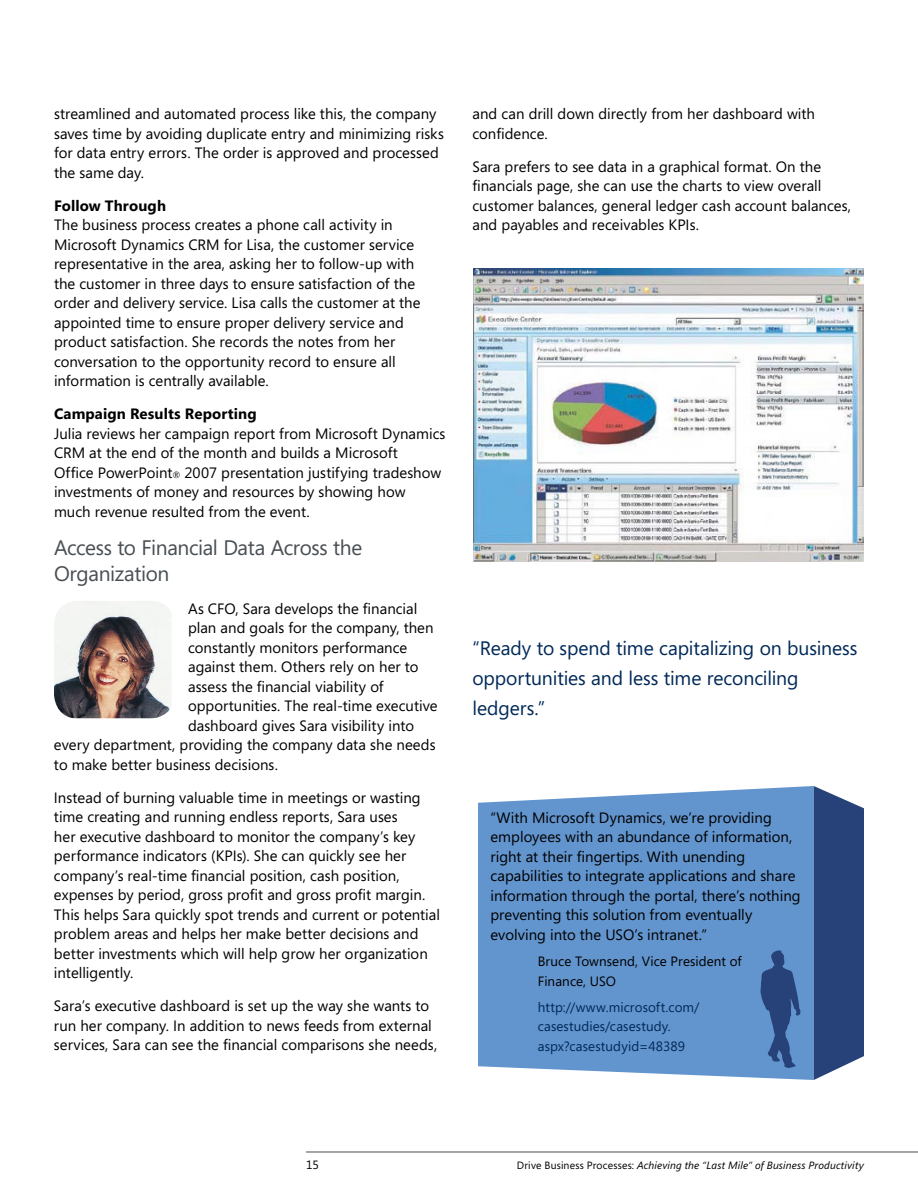
<style>
.page{position:relative;width:918px;height:1188px;background:#fff}
.page>*{position:absolute;margin:0;border:0;box-sizing:border-box;transform-origin:0 0}
.t1{font:21px/25.2px "Segoe";letter-spacing:-.02em;color:#494f54}
.t2{font:19.5px/30px "Segoe";letter-spacing:-.005em;color:#002958}
.t3{font:15px/19.5px "Segoe";color:#000}
.t4{font:13.5px/19.5px "Segoe";letter-spacing:.01em;color:#002958}
.t5{font:13.5px/19.5px "Segoe";letter-spacing:.005em;color:#000}
.t6{font:12px "Segoe";color:#000}
.t7{font:italic 10.5px "Segoe";letter-spacing:.015em;color:#000}
.s1{font-weight:700}
.s2{font-size:9px}
.s3{font-style:normal}
</style>
<div class="page">
<hr style="left:306px;top:1152px;width:612px;height:1px;background:#494f54">
<div style="left:478px;top:786px;width:336px;height:294px;background:#6294cd"></div>
<svg style="left:814px;top:786px;width:50px;height:294px;background:#375082"></svg>
<img style="left:54px;top:601px;width:117px;height:117px">
<svg style="left:760px;top:950px;width:41px;height:119px;background:#436aa1"></svg>
<img style="left:474px;top:268px;width:390px;height:293px">
<p class="t3" style="left:54px;top:104px;width:391px">streamlined and automated process like this, the company saves time by avoiding duplicate entry and minimizing risks for data entry errors. The order is approved and processed the same day.</p>
<p class="t3" style="left:54px;top:195px;width:368px"><span class="s1">Follow Through<br></span>The business process creates a phone call activity in Microsoft Dynamics CRM for Lisa, the customer service representative in the area, asking her to follow-up with the customer in three days to ensure satisfaction of the order and delivery service. Lisa calls the customer at the appointed time to ensure proper delivery service and product satisfaction. She records the notes from her conversation to the opportunity record to ensure all information is centrally available.</p>
<p class="t3" style="left:54px;top:404px;width:393px"><span class="s1">Campaign Results Reporting<br></span>Julia reviews her campaign report from Microsoft Dynamics CRM at the end of the month and builds a Microsoft<br>Office PowerPoint<span class="s2">®</span> 2007 presentation justifying tradeshow investments of money and resources by showing how much revenue resulted from the event.</p>
<p class="t1" style="left:54px;top:535px;width:310px">Access to Financial Data Across the<br>Organization</p>
<p class="t3" style="left:188px;top:598px;width:231px">As CFO, Sara develops the financial</p>
<p class="t3" style="left:188px;top:618px;width:247px">plan and goals for the company, then</p>
<p class="t3" style="left:188px;top:637px;width:221px">constantly monitors performance</p>
<p class="t3" style="left:188px;top:657px;width:232px">against them. Others rely on her to</p>
<p class="t3" style="left:188px;top:676px;width:197px">assess the financial viability of</p>
<p class="t3" style="left:188px;top:696px;width:251px">opportunities. The real-time executive</p>
<p class="t3" style="left:188px;top:715px;width:228px">dashboard gives Sara visibility into</p>
<p class="t3" style="left:54px;top:735px;width:383px">every department, providing the company data she needs</p>
<p class="t3" style="left:54px;top:754px;width:225px">to make better business decisions.</p>
<p class="t3" style="left:54px;top:787px;width:388px">Instead of burning valuable time in meetings or wasting time creating and running endless reports, Sara uses<br>her executive dashboard to monitor the company’s key performance indicators (KPIs). She can quickly see her company’s real-time financial position, cash position, expenses by period, gross profit and gross profit margin.<br>This helps Sara quickly spot trends and current or potential problem areas and helps her make better decisions and better investments which will help grow her organization intelligently.</p>
<p class="t3" style="left:54px;top:996px;width:385px">Sara’s executive dashboard is set up the way she wants to run her company. In addition to news feeds from external services, Sara can see the financial comparisons she needs,</p>
<p class="t3" style="left:472px;top:104px;width:344px">and can drill down directly from her dashboard with confidence.</p>
<p class="t3" style="left:472px;top:156px;width:380px">Sara prefers to see data in a graphical format. On the financials page, she can use the charts to view overall customer balances, general ledger cash account balances, and payables and receivables KPIs.</p>
<p class="t2" style="left:472px;top:633px;width:386px">“Ready to spend time capitalizing on business opportunities and less time reconciling ledgers.”</p>
<p class="t3" style="left:490px;top:807px;width:312px">“With Microsoft Dynamics, we’re providing employees with an abundance of information, right at their fingertips. With unending capabilities to integrate applications and share information through the portal, there’s nothing preventing this solution from eventually evolving into the USO’s intranet.”</p>
<p class="t5" style="left:538px;top:951px;width:206px">Bruce Townsend, Vice President of<br>Finance, USO</p>
<p class="t4" style="left:538px;top:997px;width:163px">http://www.microsoft.com/ casestudies/casestudy. aspx?casestudyid=48389</p>
<p class="t6" style="left:306px;top:1157px;width:14px">15</p>
<p class="t7" style="left:517px;top:1158px;width:349px"><span class="s3">Drive Business Processes:</span> Achieving the “Last Mile” of Business Productivity</p>
</div>
